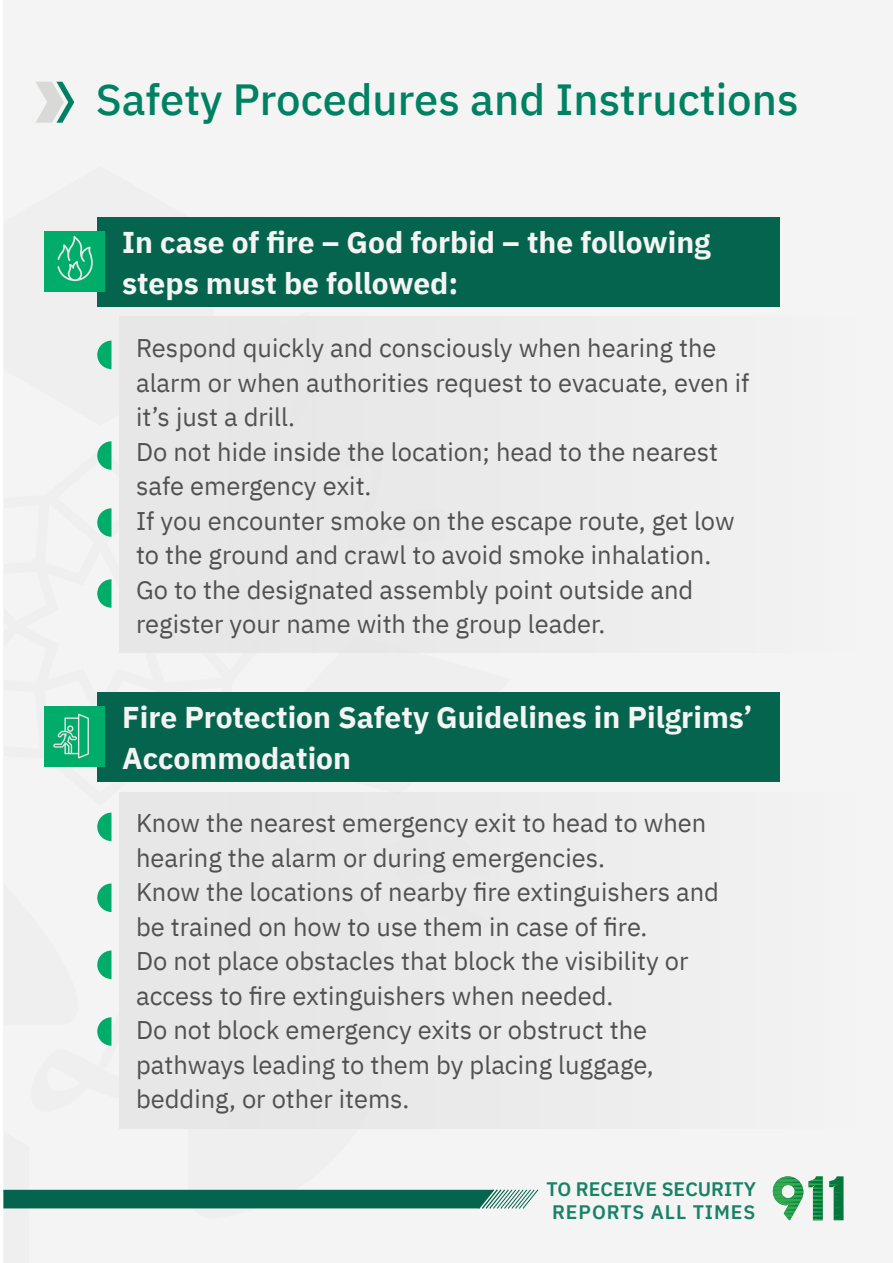
<style>
.page{position:relative;width:893px;height:1263px;background:#fff}
.page>*{position:absolute;margin:0;border:0;box-sizing:border-box;transform-origin:0 0}
.t1{font:500 43.5px "IBM Plex Sans Arabic";color:#008162}
.t2{font:700 30px/40.5px "IBM Plex Sans Arabic";color:#f4f4f4}
.t3{font:25.5px/34.5px "IBM Plex Sans Arabic";color:#515151}
.t4{font:600 19.5px/22.5px "IBM Plex Sans Arabic";color:#178266}
</style>
<div class="page">
<div style="left:3px;top:0;width:890px;height:1262px;background:#f4f4f4"></div>
<svg style="left:250px;top:316px;width:70px;height:1px"></svg>
<svg style="left:44px;top:291px;width:169px;height:135px"></svg>
<svg style="left:36px;top:82px;width:38px;height:41px"></svg>
<svg style="left:772px;top:1176px;width:71px;height:45px"></svg>
<svg style="left:97px;top:341px;width:14px;height:28px"></svg>
<div style="left:120px;top:317px;width:739px;height:336px;background:#eaeaea"></div>
<div style="left:97px;top:217px;width:682px;height:90px;background:#05644e"></div>
<div style="left:44px;top:231px;width:61px;height:60px;background:#00ac69"></div>
<svg style="left:57px;top:236px;width:36px;height:45px"></svg>
<div style="left:97px;top:692px;width:682px;height:90px;background:#05644e"></div>
<svg style="left:97px;top:441px;width:14px;height:29px"></svg>
<svg style="left:97px;top:508px;width:14px;height:29px"></svg>
<svg style="left:97px;top:579px;width:14px;height:29px"></svg>
<div style="left:120px;top:793px;width:739px;height:336px;background:#efefef"></div>
<svg style="left:3px;top:636px;width:535px;height:627px"></svg>
<h1 class="t1" style="left:96px;top:75px;width:704px">Safety Procedures and Instructions</h1>
<p class="t2" style="left:122px;top:223px;width:590px">In case of fire – God forbid – the following steps must be followed:</p>
<p class="t3" style="left:136px;top:331px;width:615px">Respond quickly and consciously when hearing the alarm or when authorities request to evacuate, even if it’s just a drill.<br>Do not hide inside the location; head to the nearest safe emergency exit.<br>If you encounter smoke on the escape route, get low to the ground and crawl to avoid smoke inhalation.<br>Go to the designated assembly point outside and register your name with the group leader.</p>
<p class="t2" style="left:122px;top:698px;width:632px">Fire Protection Safety Guidelines in Pilgrims’<br>Accommodation</p>
<p class="t3" style="left:136px;top:806px;width:585px">Know the nearest emergency exit to head to when hearing the alarm or during emergencies.<br>Know the locations of nearby fire extinguishers and be trained on how to use them in case of fire.<br>Do not place obstacles that block the visibility or access to fire extinguishers when needed.<br>Do not block emergency exits or obstruct the pathways leading to them by placing luggage, bedding, or other items.</p>
<p class="t4" style="left:546px;top:1178px;width:211px">TO RECEIVE SECURITY<br>REPORTS ALL TIMES</p>
</div>
